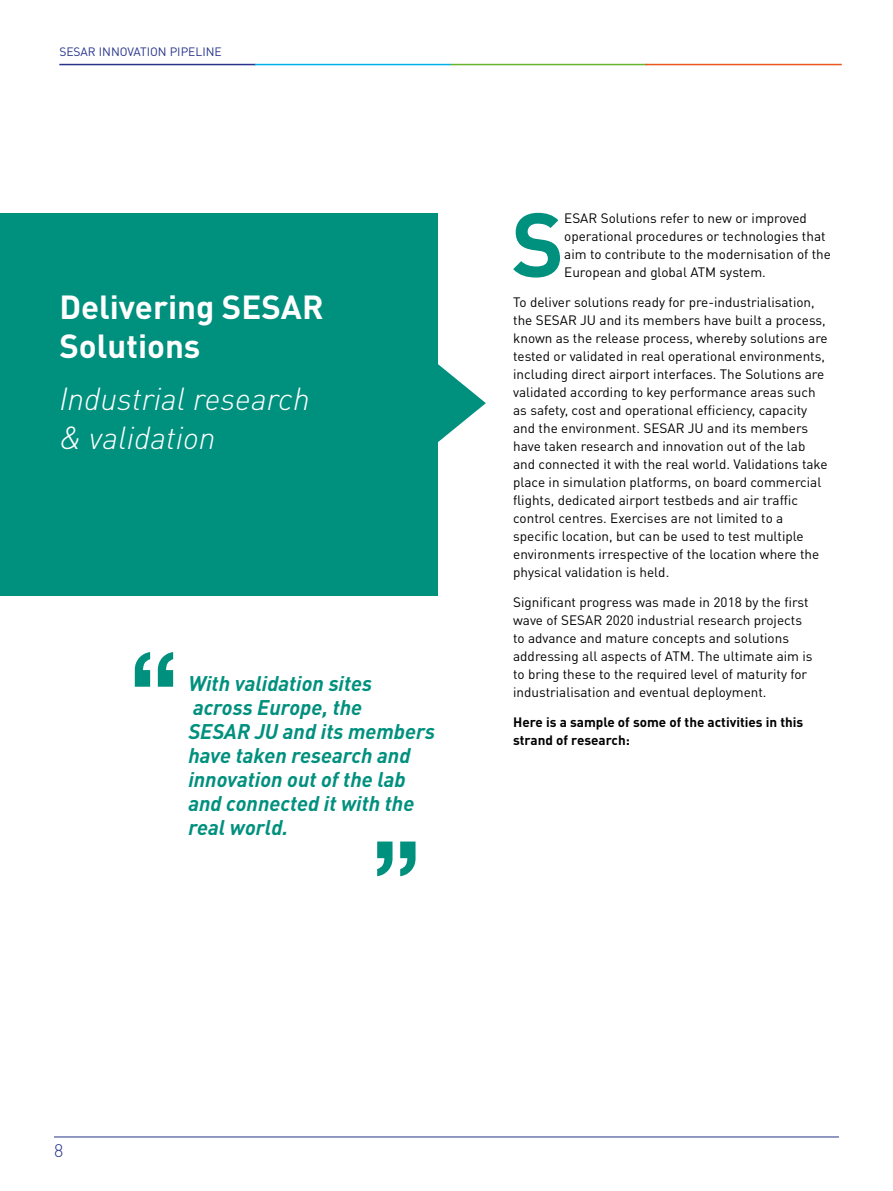
<style>
.page{position:relative;width:893px;height:1191px;background:#fff}
.page>*{position:absolute;margin:0;border:0;box-sizing:border-box;transform-origin:0 0}
.t1{font:700 108px "Helvetica Neue";color:#00907e}
.t2{font:700 89.4px "DIN Pro";color:#00907e}
.t3{font:700 33px/39px "DIN Pro";color:#fff}
.t4{font:italic 300 31.5px/39px "DIN Pro";color:#fff}
.t5{font:italic 700 21px/24px "DIN Pro";color:#00907e}
.t6{font:300 18px "DIN Pro";color:#28348b}
.t7{font:13.5px/18px "DIN Pro";color:#000}
.t8{font:700 13.5px "DIN Pro";color:#000}
.t9{font:12px "DIN Pro";color:#28348b}
</style>
<div class="page">
<hr style="left:54px;top:1136px;width:785px;height:1px;background:#28348b">
<hr style="left:59px;top:64px;width:197px;height:1px;background:#28348b">
<hr style="left:255px;top:64px;width:196px;height:1px;background:#00b0eb">
<hr style="left:451px;top:64px;width:196px;height:1px;background:#69b42e">
<hr style="left:645px;top:64px;width:197px;height:1px;background:#ea561d">
<div style="left:0;top:213px;width:438px;height:382px;background:#00907e"></div>
<svg style="left:438px;top:364px;width:48px;height:78px"></svg>
<p class="t9" style="left:59px;top:43px;width:164px">SESAR INNOVATION PIPELINE</p>
<h3 class="t3" style="left:59px;top:286px;width:266px">Delivering SESAR<br>Solutions</h3>
<h3 class="t4" style="left:59px;top:378px;width:252px">Industrial research &amp; validation</h3>
<h1 class="t1" style="left:129px;top:606px;width:52px">“</h1>
<h3 class="t5" style="left:188px;top:670px;width:248px">With validation sites across Europe, the<br>SESAR JU and its members have taken research and innovation out of the lab and connected it with the real world.</h3>
<h1 class="t1" style="left:371px;top:795px;width:52px">”</h1>
<h2 class="t2" style="left:511px;top:184px;width:54px">S</h2>
<p class="t7" style="left:564px;top:208px;width:268px">ESAR Solutions refer to new or improved operational procedures or technologies that aim to contribute to the modernisation of the European and global ATM system.</p>
<p class="t7" style="left:513px;top:292px;width:316px">To deliver solutions ready for pre-industrialisation, the SESAR JU and its members have built a process, known as the release process, whereby solutions are tested or validated in real operational environments, including direct airport interfaces. The Solutions are validated according to key performance areas such as safety, cost and operational efficiency, capacity and the environment. SESAR JU and its members have taken research and innovation out of the lab and connected it with the real world. Validations take place in simulation platforms, on board commercial flights, dedicated airport testbeds and air traffic control centres. Exercises are not limited to a specific location, but can be used to test multiple environments irrespective of the location where the physical validation is held.</p>
<p class="t7" style="left:513px;top:592px;width:301px">Significant progress was made in 2018 by the first wave of SESAR 2020 industrial research projects to advance and mature concepts and solutions addressing all aspects of ATM. The ultimate aim is to bring these to the required level of maturity for industrialisation and eventual deployment.</p>
<p class="t8" style="left:513px;top:713px;width:292px">Here is a sample of some of the activities in this</p>
<p class="t8" style="left:513px;top:731px;width:118px">strand of research:</p>
<h3 class="t6" style="left:54px;top:1137px;width:11px">8</h3>
</div>
